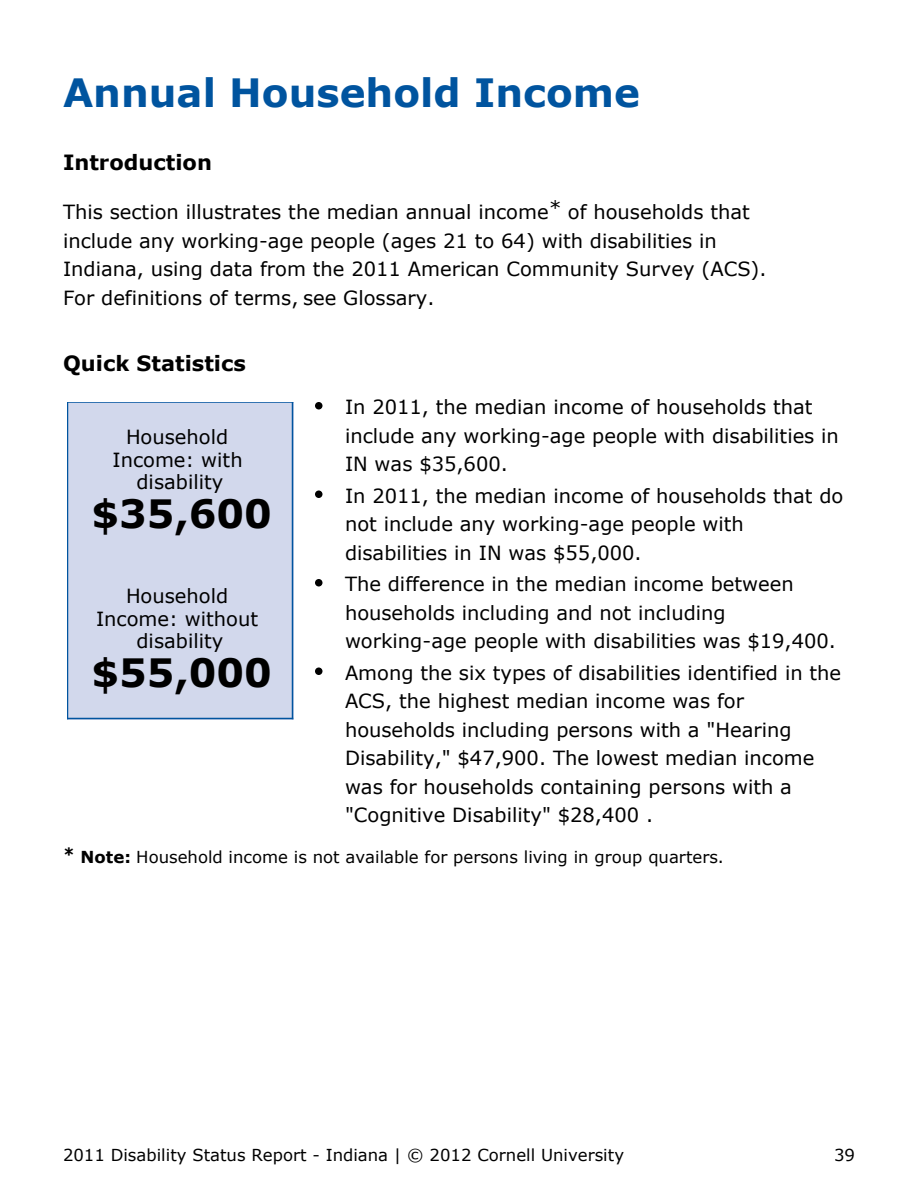
<style>
.page{position:relative;width:918px;height:1188px;background:#fff}
.page>*{position:absolute;margin:0;border:0;box-sizing:border-box;transform-origin:0 0}
.t1{font:700 39px "Verdana";color:#00549f}
.t2{font:700 39px "Verdana";color:#000}
.t3{font:700 21px "Verdana";color:#000}
.t4{font:19.5px/28.5px "Verdana";color:#000}
.t5{font:16.5px "Verdana";color:#000}
.s1{font-weight:700}
</style>
<div class="page">
<div style="left:68px;top:402px;width:226px;height:318px;background:#d2d8ec"></div>
<hr style="left:68px;top:402px;width:224px;height:1px;background:#00549f">
<hr style="left:68px;top:718px;width:224px;height:1px;background:#00549f">
<hr style="left:68px;top:402px;width:1px;height:316px;background:#00549f">
<hr style="left:292px;top:402px;width:1px;height:316px;background:#00549f">
<div style="left:315px;top:402px;width:7px;height:8px;background:#000;border-radius:50%"></div>
<div style="left:315px;top:490px;width:7px;height:8px;background:#000;border-radius:50%"></div>
<div style="left:315px;top:579px;width:7px;height:7px;background:#000;border-radius:50%"></div>
<div style="left:315px;top:668px;width:7px;height:7px;background:#000;border-radius:50%"></div>
<h1 class="t1" style="left:63px;top:77px;width:579px">Annual Household Income</h1>
<p class="t3" style="left:63px;top:153px;width:150px">Introduction</p>
<p class="t4" style="left:63px;top:199px;width:705px">This section illustrates the median annual income* of households that include any working-age people (ages 21 to 64) with disabilities in Indiana, using data from the 2011 American Community Survey (ACS).<br>For definitions of terms, see Glossary.</p>
<p class="t3" style="left:63px;top:354px;width:184px">Quick Statistics</p>
<p class="t4" style="left:345px;top:394px;width:495px">In 2011, the median income of households that include any working-age people with disabilities in<br>IN was $35,600.</p>
<p class="t4" style="left:345px;top:483px;width:500px">In 2011, the median income of households that do not include any working-age people with disabilities in IN was $55,000.</p>
<p class="t4" style="left:345px;top:571px;width:492px">The difference in the median income between households including and not including working-age people with disabilities was $19,400.</p>
<p class="t4" style="left:345px;top:660px;width:498px">Among the six types of disabilities identified in the ACS, the highest median income was for households including persons with a "Hearing Disability," $47,900. The lowest median income was for households containing persons with a "Cognitive Disability" $28,400 .</p>
<p class="t5" style="left:63px;top:850px;width:662px"><sup>*</sup> <span class="s1">Note:</span> Household income is not available for persons living in group quarters.</p>
<p class="t4" style="left:112px;top:427px;width:132px;line-height:22.5px;text-align:center">Household<br>Income: with disability</p>
<h1 class="t2" style="left:92px;top:498px;width:182px">$35,600</h1>
<p class="t4" style="left:96px;top:586px;width:164px;line-height:22.5px;text-align:center">Household<br>Income: without disability</p>
<h1 class="t2" style="left:92px;top:657px;width:182px">$55,000</h1>
<p class="t5" style="left:63px;top:1148px;width:563px">2011 Disability Status Report - Indiana | © 2012 Cornell University</p>
<p class="t5" style="left:834px;top:1148px;width:22px">39</p>
</div>
